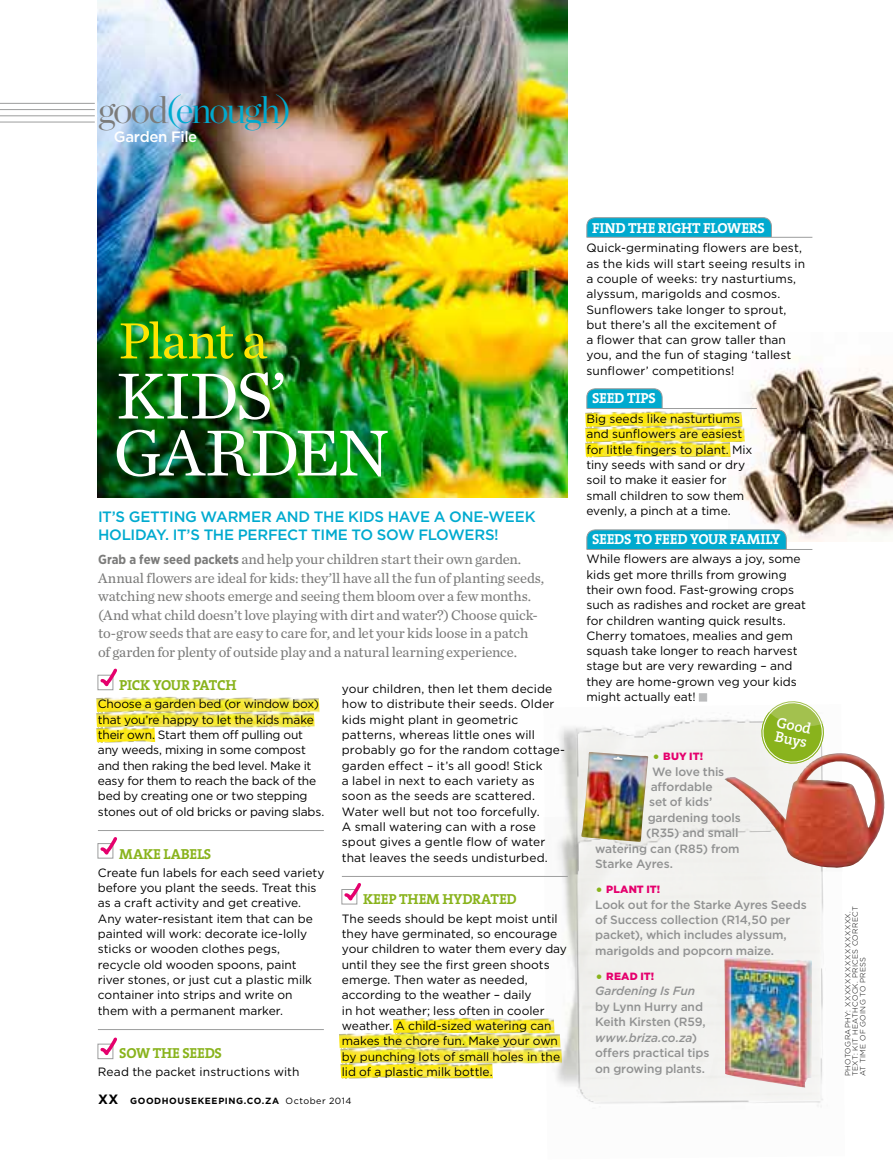
<style>
.page{position:relative;width:893px;height:1170px;background:#fff}
.page>*{position:absolute;margin:0;border:0;box-sizing:border-box;transform-origin:0 0}
.t1{font:67.95px/57px "Chronicle Text G1";letter-spacing:-.025em;color:#fff}
.t2{font:53.1px "Chronicle Text G1";letter-spacing:-.04em;color:#ffe500}
.t3{font:300 37.5px "Chronicle Display";letter-spacing:-.06em;color:#00aacf}
.t4{font:500 15px/18px "Gotham";letter-spacing:-.015em;color:#00aacf}
.t5{font:500 15px "Gotham";letter-spacing:-.025em;color:#fff}
.t6{font:600 15px/13.8px "The Serif B6";color:#fff}
.t7{font:14.55px/18.5px "Chronicle Text G2";letter-spacing:-.01em;color:#7b7b7a}
.t8{font:700 14.55px "The Serif B7";letter-spacing:-.015em;color:#89b31c}
.t9{font:700 14.55px "The Serif B7";letter-spacing:-.01em;color:#fff}
.t10{font:700 13.5px "Gotham";color:#000}
.t11{font:12px/15.3px "Gotham";color:#000}
.t12{font:500 12px/15.5px "Gotham";letter-spacing:-.01em;color:#919292}
.t13{font:italic 500 12px "Gotham";letter-spacing:-.005em;color:#919292}
.t14{font:900 10.5px "Gotham";letter-spacing:.01em;color:#e5006d}
.t15{font:700 9px "Gotham";letter-spacing:.065em;color:#000}
.t16{font:300 7.5px/7.5px "Gotham";letter-spacing:.055em;color:#000}
.s1{color:#7b7b7a}
.s2{color:#bbbcbd}
.s3{font-family:"Gotham Narrow";font-weight:700;font-size:13.2px}
.s4{font-family:"Chronicle Text G2";font-weight:400;font-size:16.5px;color:#89b31c}
.s5{font-style:italic}
.s6{font-weight:400}
</style>
<div class="page">
<img style="left:738px;top:357px;width:155px;height:184px">
<img style="left:559px;top:718px;width:198px;height:95px">
<img style="left:546px;top:813px;width:297px;height:294px">
<svg style="left:757px;top:701px;width:67px;height:52px"></svg>
<img style="left:96px;top:696px;width:223px;height:16px">
<img style="left:96px;top:711px;width:219px;height:16px">
<img style="left:393px;top:1017px;width:161px;height:15px">
<img style="left:339px;top:1032px;width:221px;height:16px">
<img style="left:340px;top:1047px;width:222px;height:16px">
<img style="left:340px;top:1062px;width:153px;height:16px">
<img style="left:96px;top:726px;width:59px;height:16px">
<img style="left:98px;top:0;width:470px;height:498px">
<hr style="left:0;top:103px;width:95px;height:1px;background:#9c9d9d">
<hr style="left:0;top:109px;width:95px;height:1px;background:#9c9d9d">
<hr style="left:0;top:115px;width:95px;height:1px;background:#9c9d9d">
<hr style="left:0;top:122px;width:95px;height:1px;background:#9c9d9d">
<div style="left:587px;top:218px;width:184px;height:36px;background:#00aacf;border-radius:9px"></div>
<div style="left:586px;top:217px;width:186px;height:38px;border:1px solid #9c9d9d;border-radius:9px"></div>
<div style="left:587px;top:530px;width:199px;height:36px;background:#00aacf;border-radius:9px"></div>
<div style="left:586px;top:529px;width:201px;height:38px;border:1px solid #9c9d9d;border-radius:9px"></div>
<div style="left:587px;top:389px;width:75px;height:36px;background:#00aacf;border-radius:9px"></div>
<div style="left:586px;top:388px;width:76px;height:38px;border:1px solid #9c9d9d;border-radius:9px"></div>
<div style="left:574px;top:237px;width:238px;height:73px;background:#fff"></div>
<div style="left:574px;top:549px;width:238px;height:73px;background:#fff"></div>
<div style="left:574px;top:408px;width:134px;height:73px;background:#fff"></div>
<hr style="left:586px;top:237px;width:226px;height:1px;background:#9c9d9d">
<hr style="left:586px;top:549px;width:226px;height:1px;background:#9c9d9d">
<hr style="left:586px;top:408px;width:171px;height:1px;background:#9c9d9d">
<svg style="left:98px;top:668px;width:22px;height:36px"></svg>
<hr style="left:98px;top:830px;width:226px;height:1px;background:#9c9d9d">
<svg style="left:98px;top:837px;width:19px;height:22px"></svg>
<hr style="left:98px;top:1029px;width:226px;height:1px;background:#9c9d9d">
<svg style="left:98px;top:1037px;width:19px;height:23px"></svg>
<hr style="left:342px;top:876px;width:226px;height:1px;background:#9c9d9d">
<div style="left:341px;top:889px;width:16px;height:15px;border:1px solid #9c9d9d"></div>
<svg style="left:342px;top:883px;width:19px;height:22px"></svg>
<img style="left:724px;top:956px;width:88px;height:131px">
<img style="left:725px;top:753px;width:159px;height:114px">
<img style="left:581px;top:751px;width:67px;height:90px">
<img style="left:585px;top:411px;width:157px;height:15px">
<img style="left:585px;top:426px;width:160px;height:16px">
<img style="left:585px;top:441px;width:146px;height:16px">
<div style="left:699px;top:693px;width:8px;height:8px;border:1px solid #bbbcbd"></div>
<h3 class="t3" style="left:98px;top:81px;width:195px"><span class="s1">good</span>(enough)</h3>
<p class="t5" style="left:114px;top:126px;width:85px">Garden File</p>
<p class="t9" style="left:592px;top:220px;width:46px">FIND THE</p>
<p class="t9" style="left:658px;top:220px;width:63px">RIGHT FLOWERS</p>
<p class="t11" style="left:586px;top:240px;width:220px">Quick-germinating flowers are best, as the kids will start seeing results in a couple of weeks: try nasturtiums, alyssum, marigolds and cosmos.<br>Sunflowers take longer to sprout, but there’s all the excitement of<br>a flower that can grow taller than you, and the fun of staging ‘tallest sunflower’ competitions!</p>
<p class="t9" style="left:592px;top:390px;width:9px">SEED</p>
<p class="t9" style="left:627px;top:390px;width:9px">TIPS</p>
<p class="t11" style="left:586px;top:411px;width:167px">Big seeds like nasturtiums and sunflowers are easiest for little fingers to plant. Mix tiny seeds with sand or dry soil to make it easier for small children to sow them evenly, a pinch at a time.</p>
<p class="t9" style="left:592px;top:530px;width:9px">SEEDS</p>
<p class="t9" style="left:634px;top:530px;width:38px">TO FEED</p>
<p class="t9" style="left:690px;top:530px;width:11px">YOUR</p>
<p class="t9" style="left:730px;top:530px;width:17px">FAMILY</p>
<p class="t11" style="left:586px;top:551px;width:221px">While flowers are always a joy, some kids get more thrills from growing their own food. Fast-growing crops such as radishes and rocket are great for children wanting quick results.<br>Cherry tomatoes, mealies and gem squash take longer to reach harvest stage but are very rewarding – and they are home-grown veg your kids might actually eat! <span class="s2">■</span></p>
<h2 class="t2" style="left:119px;top:300px;width:150px">Plant a</h2>
<h1 class="t1" style="left:114px;top:363px;width:276px">KIDS’<br>GARDEN</h1>
<p class="t4" style="left:98px;top:507px;width:437px;text-indent:140px">mer and th e ki ds have a one-week holi day. It’s th e perfect ti me to sow flowers!</p>
<p class="t4" style="left:98px;top:507px;width:116px">It’s getti ng war</p>
<p class="t7" style="left:98px;top:549px;width:448px"><span class="s3">Grab a few seed packets</span> and help your children start their own garden.<br>Annual flowers are ideal for kids: they’ll have all the fun of planting seeds, watching new shoots emerge and seeing them bloom over a few months. (And what child doesn’t love playing with dirt and water?) Choose quick&shy;to-grow seeds that are easy to care for, and let your kids loose in a patch<br>of garden for plenty of outside play and a natural learning experience.</p>
<p class="t8" style="left:119px;top:677px;width:119px">PICK YOUR PATCH</p>
<p class="t11" style="left:98px;top:696px;width:228px">Choose a garden bed (or window box) that you’re happy to let the kids make their own. Start them off pulling out any weeds, mixing in some compost and then raking the bed level. Make it easy for them to reach the back of the bed by creating one or two stepping stones out of old bricks or paving slabs.</p>
<p class="t8" style="left:119px;top:845px;width:94px">MAKE LABELS</p>
<p class="t11" style="left:98px;top:864px;width:228px">Create fun labels for each seed variety before you plant the seeds. Treat this as a craft activity and get creative.<br>Any water-resistant item that can be painted will work: decorate ice-lolly sticks or wooden clothes pegs, recycle old wooden spoons, paint river stones, or just cut a plastic milk container into strips and write on them with a permanent marker.</p>
<p class="t8" style="left:119px;top:1044px;width:104px">SOW THE SEEDS</p>
<p class="t11" style="left:98px;top:1063px;width:203px">Read the packet instructions with</p>
<p class="t11" style="left:342px;top:681px;width:225px">your children, then let them decide how to distribute their seeds. Older kids might plant in geometric patterns, whereas little ones will probably go for the random cottage&shy;garden effect – it’s all good! Stick<br>a label in next to each variety as soon as the seeds are scattered.<br>Water well but not too forcefully.<br>A small watering can with a rose spout gives a gentle flow of water that leaves the seeds undisturbed.</p>
<p class="t8" style="left:363px;top:891px;width:155px">KEEP THEM HYDRATED</p>
<p class="t11" style="left:342px;top:910px;width:227px">The seeds should be kept moist until they have germinated, so encourage your children to water them every day until they see the first green shoots emerge. Then water as needed, according to the weather – daily<br>in hot weather; less often in cooler weather. A child-sized watering can makes the chore fun. Make your own by punching lots of small holes in the lid of a plastic milk bottle.</p>
<p class="t16" style="left:844px;top:1076px;width:171px;rotate:-90deg">PHOTOGRAPHY: xxxxxxxxxxxxxxxx. text: kit h eathcock. prices correct at time of going to press</p>
<p class="t6" style="left:778px;top:715px;width:36px;rotate:12deg">Good<br>Buys</p>
<p class="t14" style="left:652px;top:749px;width:52px"><span class="s4">•</span> BUY IT!</p>
<p class="t12" style="left:652px;top:763px;width:74px">We love this</p>
<p class="t12" style="left:651px;top:778px;width:63px">affordable</p>
<p class="t12" style="left:649px;top:794px;width:65px">set of kids’</p>
<p class="t12" style="left:648px;top:809px;width:95px">gardening tools</p>
<p class="t12" style="left:646px;top:825px;width:94px">(R35) and small</p>
<p class="t12" style="left:595px;top:840px;width:146px">watering can (R85) from</p>
<p class="t12" style="left:595px;top:856px;width:79px">Starke Ayres.</p>
<p class="t14" style="left:595px;top:882px;width:67px"><span class="s4">•</span> PLANT IT!</p>
<p class="t12" style="left:595px;top:896px;width:213px">Look out for the Starke Ayres Seeds of Success collection (R14,50 per packet), which includes alyssum, marigolds and popcorn maize.</p>
<p class="t14" style="left:595px;top:968px;width:60px"><span class="s4">•</span> READ IT!</p>
<p class="t13" style="left:595px;top:983px;width:101px">Gardening Is Fun</p>
<p class="t12" style="left:595px;top:998px;width:116px">by Lynn Hurry and<br>Keith Kirsten (R59, <span class="s5">www.briza.co.za</span>) offers practical tips on growing plants.</p>
<p class="t10" style="left:98px;top:1089px;width:22px">XX</p>
<p class="t15" style="left:130px;top:1094px;width:223px">GOODHOUSEKEEPING.CO.ZA <span class="s6">October 2014</span></p>
</div>
